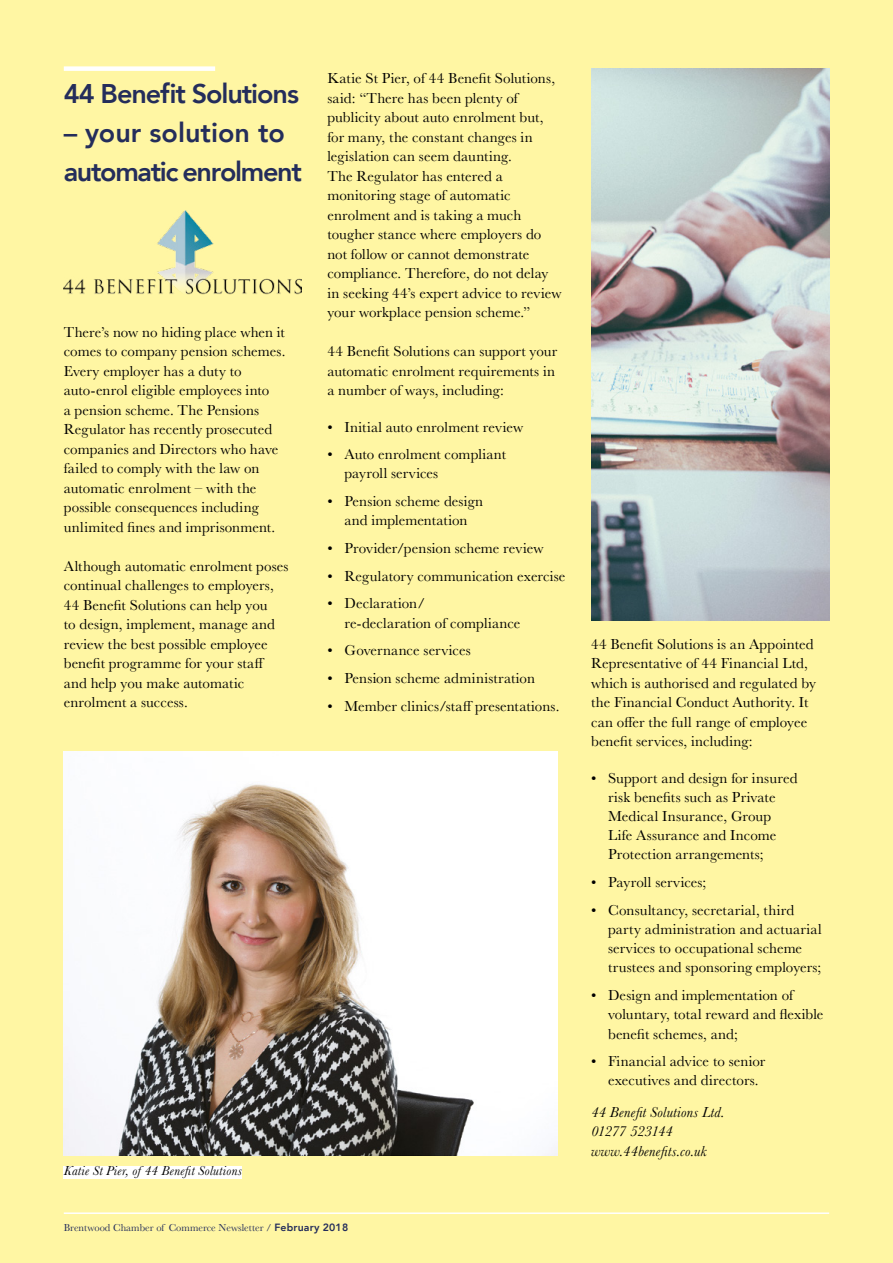
<style>
.page{position:relative;width:893px;height:1263px;background:#fff6a3}
.page>*{position:absolute;margin:0;border:0;box-sizing:border-box;transform-origin:0 0}
.t1{font:800 27px/39px "Avenir";letter-spacing:-.04em;color:#242d5b}
.t2{font:15px/19.5px "Baskerville";letter-spacing:.005em;color:#000}
.t3{font:italic 15px/19.5px "Baskerville";letter-spacing:.015em;color:#000}
.t4{font:italic 13.5px "Baskerville";letter-spacing:.03em;color:#000}
.t5{font:10.5px "Baskerville";letter-spacing:.005em;color:#242d5b}
.s1{font-family:"Avenir";font-weight:800}
</style>
<div class="page">
<hr style="left:0;top:497px;width:1px;height:182px;background:#242d5b">
<div style="left:64px;top:66px;width:151px;height:5px;background:#fff"></div>
<img style="left:64px;top:751px;width:493px;height:405px">
<img style="left:64px;top:210px;width:238px;height:85px">
<div style="left:64px;top:1166px;width:178px;height:12px;background:#fff"></div>
<img style="left:591px;top:68px;width:238px;height:553px">
<hr style="left:64px;top:1212px;width:765px;height:2px;background:#fff">
<h1 class="t1" style="left:64px;top:74px;width:237px">44 Benefit Solutions</h1>
<h1 class="t1" style="left:64px;top:113px;width:240px">– your solution to automatic enrolment</h1>
<p class="t2" style="left:64px;top:322px;width:223px">There’s now no hiding place when it comes to company pension schemes.<br>Every employer has a duty to auto-enrol eligible employees into<br>a pension scheme. The Pensions<br>Regulator has recently prosecuted companies and Directors who have failed to comply with the law on automatic enrolment – with the possible consequences including unlimited fines and imprisonment.</p>
<p class="t2" style="left:64px;top:556px;width:226px">Although automatic enrolment poses continual challenges to employers,<br>44 Benefit Solutions can help you<br>to design, implement, manage and review the best possible employee benefit programme for your staff and help you make automatic enrolment a success.</p>
<p class="t2" style="left:327px;top:69px;width:236px">Katie St Pier, of 44 Benefit Solutions, said: “There has been plenty of publicity about auto enrolment but, for many, the constant changes in legislation can seem daunting.<br>The Regulator has entered a monitoring stage of automatic enrolment and is taking a much tougher stance where employers do not follow or cannot demonstrate compliance. Therefore, do not delay in seeking 44’s expert advice to review your workplace pension scheme.”</p>
<p class="t2" style="left:327px;top:342px;width:231px">44 Benefit Solutions can support your automatic enrolment requirements in a number of ways, including:</p>
<p class="t2" style="left:327px;top:417px;width:197px">• Initial auto enrolment review</p>
<p class="t2" style="left:344px;top:445px;width:163px;text-indent:-17px">• Auto enrolment compliant payroll services</p>
<p class="t2" style="left:327px;top:492px;width:157px;text-align:center">• Pension scheme design and implementation</p>
<p class="t2" style="left:327px;top:539px;width:218px">• Provider/pension scheme review</p>
<p class="t2" style="left:327px;top:566px;width:240px">• Regulatory communication exercise</p>
<p class="t2" style="left:344px;top:594px;width:178px;text-indent:-17px">• Declaration/<br>re-declaration of compliance</p>
<p class="t2" style="left:327px;top:641px;width:145px">• Governance services</p>
<p class="t2" style="left:327px;top:669px;width:209px">• Pension scheme administration</p>
<p class="t2" style="left:327px;top:696px;width:234px">• Member clinics/staff presentations.</p>
<p class="t4" style="left:64px;top:1162px;width:180px">Katie St Pier, of 44 Benefit Solutions</p>
<p class="t5" style="left:64px;top:1221px;width:286px">Brentwood Chamber of Commerce Newsletter / <span class="s1">February 2018</span></p>
<p class="t2" style="left:591px;top:634px;width:227px">44 Benefit Solutions is an Appointed Representative of 44 Financial Ltd, which is authorised and regulated by the Financial Conduct Authority. It can offer the full range of employee benefit services, including:</p>
<p class="t2" style="left:608px;top:768px;width:191px;text-indent:-17px">• Support and design for insured risk benefits such as Private<br>Medical Insurance, Group<br>Life Assurance and Income<br>Protection arrangements;</p>
<p class="t2" style="left:591px;top:873px;width:117px">• Payroll services;</p>
<p class="t2" style="left:608px;top:900px;width:215px;text-indent:-17px">• Consultancy, secretarial, third party administration and actuarial services to occupational scheme trustees and sponsoring employers;</p>
<p class="t2" style="left:608px;top:986px;width:217px;text-indent:-17px">• Design and implementation of voluntary, total reward and flexible benefit schemes, and;</p>
<p class="t2" style="left:608px;top:1052px;width:159px;text-indent:-17px">• Financial advice to senior executives and directors.</p>
<p class="t3" style="left:591px;top:1102px;width:135px">44 Benefit Solutions Ltd.<br>01277 523144 www.44benefits.co.uk</p>
</div>
